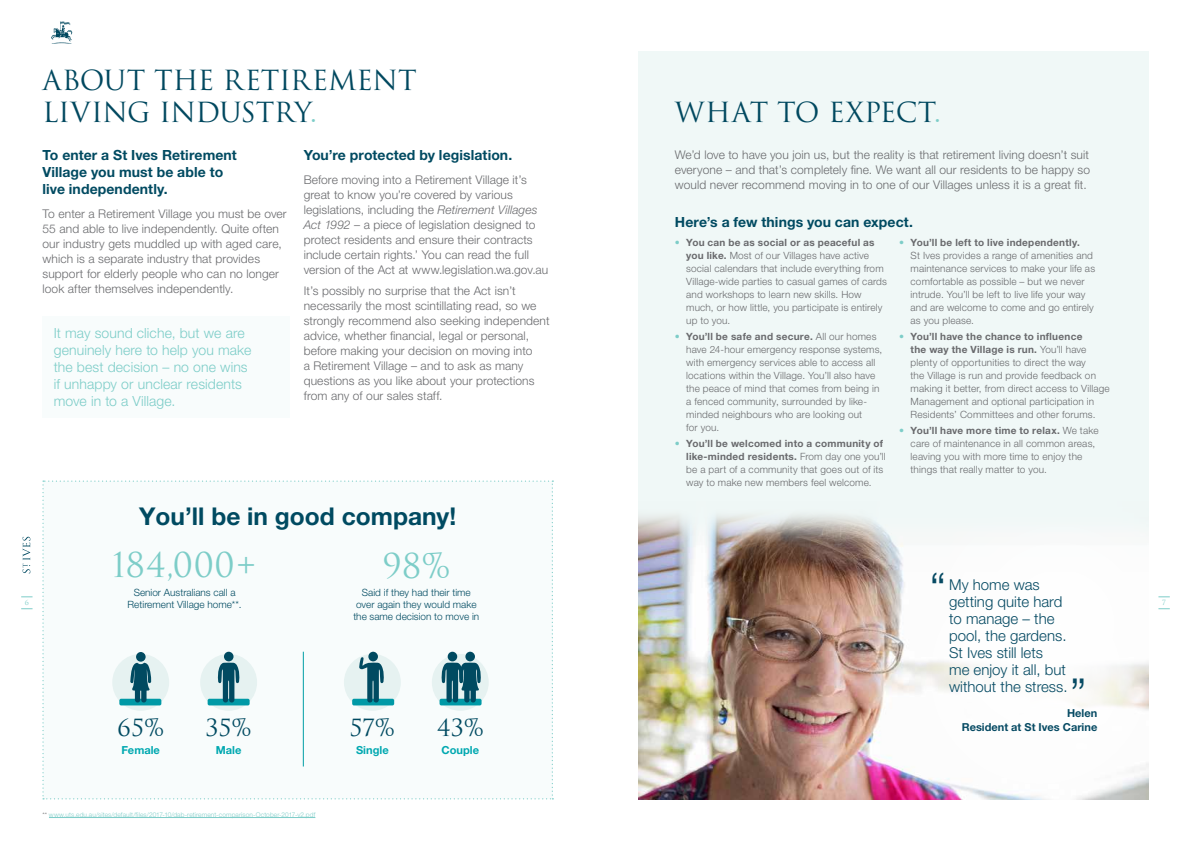
<style>
.page{position:relative;width:1191px;height:842px;background:#fff}
.page>*{position:absolute;margin:0;border:0;box-sizing:border-box;transform-origin:0 0}
.t1{font:300 44.1px "Helvetica Neue LT Pro";color:#064a63}
.t2{font:33.4px "Trajan Pro 3";color:#7dcdc8}
.t3{font:27px/32.4px "Trajan Pro";letter-spacing:-.01em;color:#00485f}
.t4{font:700 24.5px "Helvetica Neue LT Pro";color:#004a61}
.t5{font:23.1px "Trajan Pro 3";letter-spacing:.005em;color:#004a61}
.t6{font:300 15px/17px "Helvetica Neue LT Pro";color:#064a63}
.t7{font:700 14px/16.8px "Helvetica Neue LT Pro";letter-spacing:.005em;color:#004a61}
.t8{font:300 14px/17px "Helvetica Neue LT Pro";letter-spacing:.01em;color:#7dcdc8}
.t9{font:300 12px/15px "Helvetica Neue LT Pro";letter-spacing:.01em;color:#696a6d}
.t10{font:700 11.1px "Helvetica Neue LT Pro";color:#00a8b0}
.t11{font:700 11px/14px "Helvetica Neue LT Pro";color:#064a63;text-align:right}
.t12{font:300 10px/13px "Helvetica Neue LT Pro";letter-spacing:.015em;color:#696a6d}
.t13{font:300 10px/12px "Helvetica Neue LT Pro";color:#004a61;text-align:center}
.t14{font:7px "Trajan Pro 3";color:#7dcdc8}
.t15{font:300 6.5px "Helvetica Neue LT Pro";letter-spacing:.02em;color:#7dcdc8}
.s1{color:#7dcdc8}
.s2{font-style:italic}
.s3{font-weight:700}
.s4{color:#696a6d}
</style>
<div class="page">
<img style="left:638px;top:572px;width:240px;height:227px">
<div style="left:638px;top:51px;width:510px;height:521px;background:#f0f8f7"></div>
<svg style="left:878px;top:547px;width:270px;height:252px"></svg>
<div style="left:42px;top:316px;width:248px;height:102px;background:#f8fcfc"></div>
<hr style="left:49px;top:817px;width:266px;height:1px;background:#7dcdc8">
<svg style="left:42px;top:480px;width:511px;height:319px"></svg>
<svg style="left:21px;top:597px;width:12px;height:1px"></svg>
<svg style="left:21px;top:608px;width:12px;height:1px"></svg>
<svg style="left:51px;top:21px;width:21px;height:23px"></svg>
<svg style="left:23px;top:537px;width:7px;height:36px"></svg>
<h3 class="t3" style="left:43px;top:63px;width:375px">ABOUT THE RETIREMENT<br>LIVING INDUSTRY<span class="s1">.</span></h3>
<h3 class="t7" style="left:43px;top:147px;width:196px">To enter a St Ives Retirement<br>Village you must be able to live independently.</h3>
<p class="t9" style="left:43px;top:206px;width:246px">To enter a Retirement Village you must be over 55 and able to live independently. Quite often our industry gets muddled up with aged care, which is a separate industry that provides support for elderly people who can no longer look after themselves independently.</p>
<h3 class="t8" style="left:54px;top:324px;width:199px">It may sound cliche, but we are genuinely here to help you make the best decision – no one wins if unhappy or unclear residents move in to a Village.</h3>
<h3 class="t7" style="left:304px;top:147px;width:210px">You’re protected by legislation.</h3>
<p class="t9" style="left:304px;top:172px;width:246px">Before moving into a Retirement Village it’s great to know you’re covered by various legislations, including the <span class="s2">Retirement Villages Act 1992</span> – a piece of legislation designed to protect residents and ensure their contracts include certain rights.’ You can read the full version of the Act at www.legislation.wa.gov.au</p>
<p class="t9" style="left:304px;top:283px;width:247px">It’s possibly no surprise that the Act isn’t necessarily the most scintillating read, so we strongly recommend also seeking independent advice, whether financial, legal or personal, before making your decision on moving into<br>a Retirement Village – and to ask as many questions as you like about your protections from any of our sales staff.</p>
<h3 class="t3" style="left:675px;top:96px;width:267px">WHAT TO EXPECT<span class="s1">.</span></h3>
<p class="t9" style="left:675px;top:147px;width:416px;text-align:justify">We’d love to have you join us, but the reality is that retirement living doesn’t suit everyone – and that’s completely fine. We want all our residents to be happy so would never recommend moving in to one of our Villages unless it is a great fit.</p>
<h3 class="t7" style="left:675px;top:214px;width:240px">Here’s a few things you can expect.</h3>
<p class="t12" style="left:686px;top:236px;width:202px;text-indent:-11px"><span class="s1">•</span> <span class="s3">You can be as social or as peaceful as you like.</span> Most of our Villages have active social calendars that include everything from Village-wide parties to casual games of cards and workshops to learn new skills. How much, or how little, you participate is entirely up to you.</p>
<p class="t12" style="left:686px;top:330px;width:197px;text-indent:-11px"><span class="s1">•</span> <span class="s3">You’ll be safe and secure.</span> All our homes have 24-hour emergency response systems, with emergency services able to access all locations within the Village. You’ll also have the peace of mind that comes from being in a fenced community, surrounded by like&shy;minded neighbours who are looking out<br>for you.</p>
<p class="t12" style="left:686px;top:436px;width:201px;text-indent:-11px"><span class="s1">•</span> <span class="s3">You’ll be welcomed into a community of like-minded residents.</span> From day one you’ll be a part of a community that goes out of its way to make new members feel welcome.</p>
<p class="t12" style="left:910px;top:236px;width:186px;text-indent:-11px"><span class="s1">•</span> <span class="s3">You’ll be left to live independently.<br></span>St Ives provides a range of amenities and maintenance services to make your life as comfortable as possible – but we never intrude. You’ll be left to live life your way and are welcome to come and go entirely as you please.</p>
<p class="t12" style="left:910px;top:330px;width:201px;text-indent:-11px"><span class="s1">•</span> <span class="s3">You’ll have the chance to influence<br>the way the Village is run.</span> You’ll have plenty of opportunities to direct the way<br>the Village is run and provide feedback on making it better, from direct access to Village Management and optional participation in Residents’ Committees and other forums.</p>
<p class="t12" style="left:910px;top:423px;width:189px;text-indent:-11px"><span class="s1">•</span> <span class="s3">You’ll have more time to relax.</span> We take care of maintenance in all common areas, leaving you with more time to enjoy the things that really matter to you.</p>
<h3 class="t4" style="left:139px;top:501px;width:318px">You’ll be in good company!</h3>
<h2 class="t2" style="left:382px;top:543px;width:70px">98%</h2>
<p class="t13" style="left:353px;top:586px;width:127px">Said if they had their time over again they would make the same decision to move in</p>
<h2 class="t2" style="left:112px;top:542px;width:146px">184,000+</h2>
<p class="t13" style="left:128px;top:586px;width:115px">Senior Australians call a<br>Retirement Village home**.</p>
<h1 class="t1" style="left:930px;top:561px;width:18px">“</h1>
<h3 class="t6" style="left:949px;top:575px;width:120px">My home was getting quite hard to manage – the pool, the gardens.<br>St Ives still lets<br>me enjoy it all, but without the stress.</h3>
<p class="t14" style="left:25px;top:598px;width:6px">6</p>
<p class="t14" style="left:1162px;top:598px;width:5px">7</p>
<h1 class="t1" style="left:1070px;top:668px;width:18px">”</h1>
<h3 class="t5" style="left:117px;top:712px;width:48px">65%</h3>
<p class="t10" style="left:121px;top:743px;width:40px">Female</p>
<h3 class="t5" style="left:206px;top:712px;width:48px">35%</h3>
<p class="t10" style="left:216px;top:743px;width:27px">Male</p>
<p class="t15" style="left:42px;top:810px;width:274px"><span class="s4">**</span> www.uts.edu.au/sites/default/files/2017-10/dab-retirement-comparison-October-2017-v2.pdf</p>
<h3 class="t5" style="left:350px;top:712px;width:47px">57%</h3>
<p class="t10" style="left:356px;top:743px;width:34px">Single</p>
<h3 class="t5" style="left:437px;top:712px;width:49px">43%</h3>
<p class="t10" style="left:441px;top:743px;width:39px">Couple</p>
<p class="t11" style="left:961px;top:705px;width:137px">Helen<br>Resident at St Ives Carine</p>
</div>
